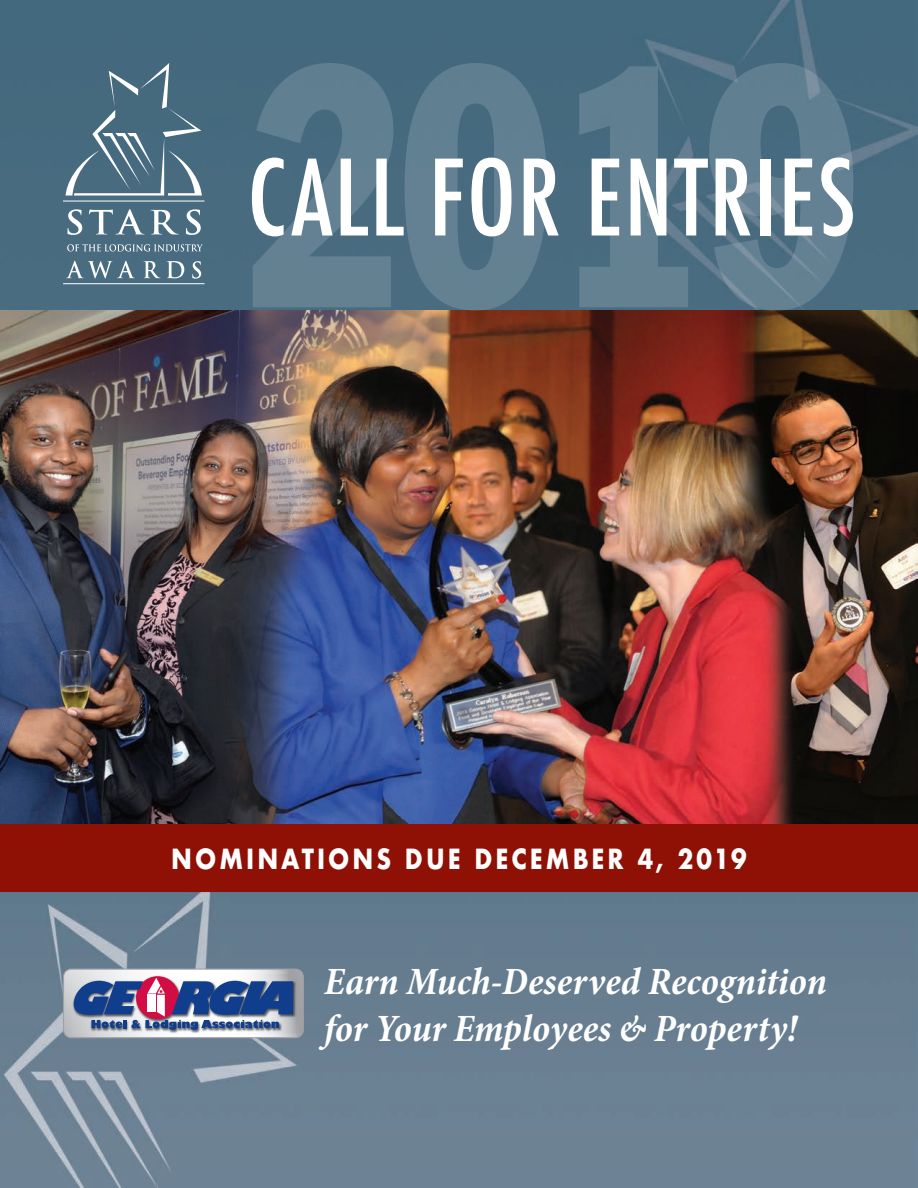
<style>
.page{position:relative;width:918px;height:1188px;background:#fff}
.page>*{position:absolute;margin:0;border:0;box-sizing:border-box;transform-origin:0 0}
.t1{font:500 condensed 102px "Futura";letter-spacing:.02em;color:#fff}
.t2{font:italic 700 condensed 39px/46.8px "Minion Pro";color:#fff}
.t3{font:700 27px "Futura";letter-spacing:.13em;color:#fff;scale:.85 1}
</style>
<div class="page">
<img style="left:0;top:0;width:918px;height:1188px">
<svg style="left:66px;top:63px;width:136px;height:133px;background:#597a8c"></svg>
<svg style="left:67px;top:209px;width:15px;height:26px"></svg>
<svg style="left:89px;top:209px;width:56px;height:25px"></svg>
<svg style="left:151px;top:210px;width:28px;height:24px"></svg>
<svg style="left:186px;top:209px;width:15px;height:26px"></svg>
<svg style="left:192px;top:261px;width:9px;height:18px"></svg>
<svg style="left:66px;top:261px;width:69px;height:17px"></svg>
<svg style="left:143px;top:261px;width:18px;height:17px"></svg>
<svg style="left:167px;top:261px;width:17px;height:17px"></svg>
<hr style="left:63px;top:283px;width:142px;height:1px;background:#fff">
<hr style="left:63px;top:201px;width:141px;height:1px;background:#fff">
<svg style="left:67px;top:244px;width:136px;height:7px"></svg>
<div style="left:1px;top:824px;width:916px;height:67px;background:#8f1105"></div>
<div style="left:0;top:824px;width:918px;height:68px;border:2px solid #8f1105"></div>
<svg style="left:64px;top:969px;width:239px;height:69px"></svg>
<img style="left:0;top:311px;width:918px;height:513px">
<svg style="left:253px;top:63px;width:600px;height:248px;background:#577789"></svg>
<h1 class="t1" style="left:248px;top:132px;width:610px">CALL FOR ENTRIES</h1>
<p class="t3" style="left:171px;top:839px;width:679px">NOMINATIONS DUE DECEMBER 4, 2019</p>
<p class="t2" style="left:324px;top:958px;width:505px">Earn Much-Deserved Recognition for Your Employees &amp; Property!</p>
</div>
